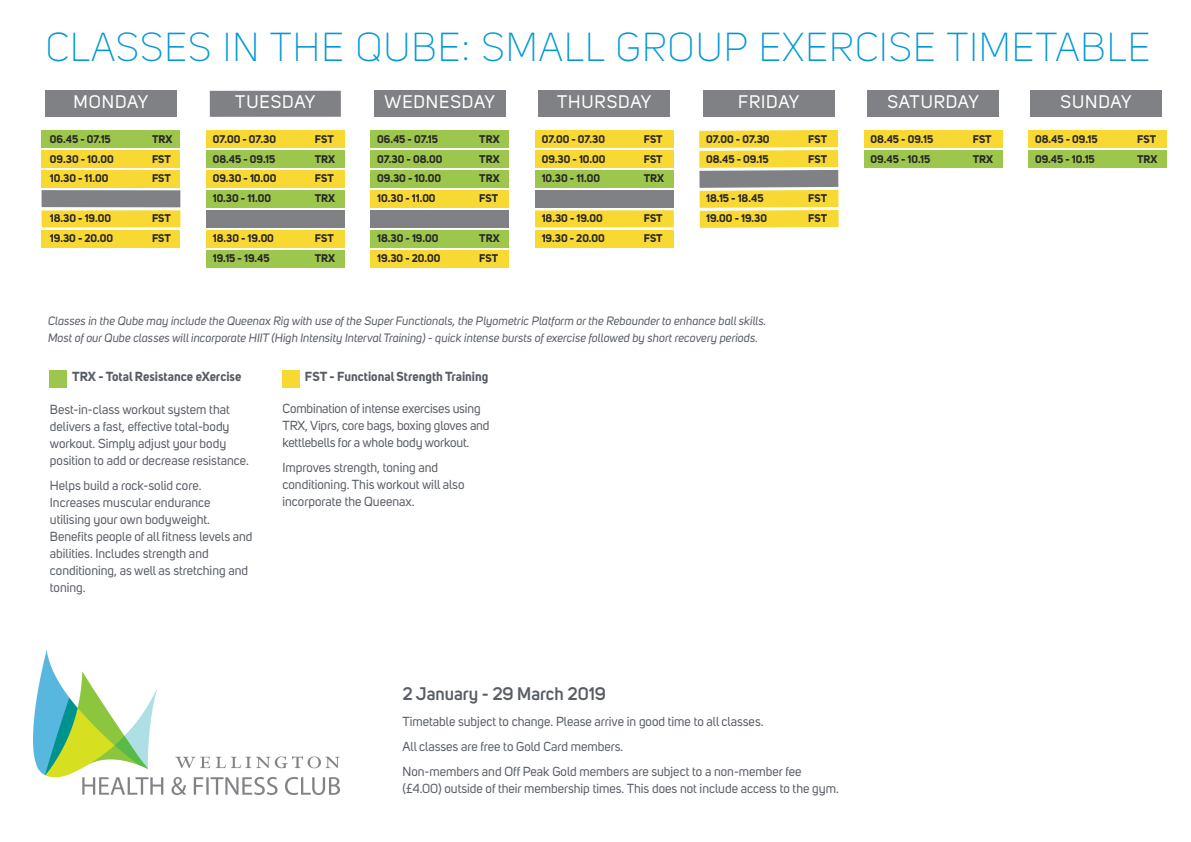
<style>
.page{position:relative;width:1191px;height:842px;background:#fff}
.page>*{position:absolute;margin:0;border:0;box-sizing:border-box;transform-origin:0 0}
.t1{font:300 40px "Uni Sans";letter-spacing:.025em;color:#0098d7}
.t2{font:18px "Uni Sans";letter-spacing:.05em;color:#fff}
.t3{font:600 18px "Uni Sans";color:#585d65}
.t4{font:13px/17px "Uni Sans";color:#585d65}
.t5{font:700 13px "Uni Sans";color:#585d65}
.t6{font:italic 12px/16.4px "Uni Sans";color:#585d65}
.t7{font:700 11px "Uni Sans";color:#272526}
</style>
<div class="page">
<div style="left:42px;top:130px;width:138px;height:17px;background:#9dc64d"></div>
<div style="left:42px;top:150px;width:138px;height:17px;background:#f8d832"></div>
<div style="left:42px;top:170px;width:138px;height:17px;background:#f8d832"></div>
<div style="left:42px;top:190px;width:138px;height:17px;background:#7f8184"></div>
<div style="left:42px;top:210px;width:138px;height:18px;background:#f8d832"></div>
<div style="left:42px;top:230px;width:138px;height:17px;background:#f8d832"></div>
<div style="left:206px;top:130px;width:139px;height:17px;background:#f8d832"></div>
<div style="left:206px;top:150px;width:139px;height:17px;background:#9dc64d"></div>
<div style="left:206px;top:170px;width:139px;height:17px;background:#f8d832"></div>
<div style="left:206px;top:190px;width:139px;height:17px;background:#9dc64d"></div>
<div style="left:206px;top:210px;width:139px;height:17px;background:#7f8184"></div>
<div style="left:206px;top:230px;width:139px;height:17px;background:#f8d832"></div>
<div style="left:206px;top:250px;width:139px;height:17px;background:#9dc64d"></div>
<div style="left:370px;top:130px;width:139px;height:17px;background:#9dc64d"></div>
<div style="left:370px;top:150px;width:139px;height:17px;background:#9dc64d"></div>
<div style="left:370px;top:170px;width:139px;height:17px;background:#9dc64d"></div>
<div style="left:370px;top:190px;width:139px;height:17px;background:#f8d832"></div>
<div style="left:370px;top:211px;width:139px;height:17px;background:#7f8184"></div>
<div style="left:370px;top:230px;width:139px;height:17px;background:#9dc64d"></div>
<div style="left:370px;top:250px;width:139px;height:17px;background:#f8d832"></div>
<div style="left:535px;top:130px;width:138px;height:17px;background:#f8d832"></div>
<div style="left:535px;top:150px;width:138px;height:17px;background:#f8d832"></div>
<div style="left:535px;top:170px;width:138px;height:17px;background:#9dc64d"></div>
<div style="left:535px;top:190px;width:139px;height:17px;background:#7f8184"></div>
<div style="left:535px;top:210px;width:139px;height:17px;background:#f8d832"></div>
<div style="left:535px;top:230px;width:139px;height:17px;background:#f8d832"></div>
<svg style="left:699px;top:130px;width:139px;height:98px;background:#e3ce5b"></svg>
<div style="left:864px;top:130px;width:138px;height:17px;background:#f8d832"></div>
<div style="left:864px;top:150px;width:138px;height:17px;background:#9dc64d"></div>
<div style="left:1028px;top:130px;width:139px;height:17px;background:#f8d832"></div>
<div style="left:1028px;top:150px;width:139px;height:17px;background:#9dc64d"></div>
<div style="left:45px;top:91px;width:131px;height:26px;background:#7f8184"></div>
<div style="left:210px;top:91px;width:131px;height:26px;background:#7f8184"></div>
<div style="left:374px;top:91px;width:131px;height:26px;background:#7f8184"></div>
<div style="left:539px;top:91px;width:131px;height:26px;background:#7f8184"></div>
<div style="left:703px;top:91px;width:131px;height:26px;background:#7f8184"></div>
<div style="left:867px;top:91px;width:131px;height:26px;background:#7f8184"></div>
<div style="left:1030px;top:91px;width:131px;height:26px;background:#7f8184"></div>
<img style="left:34px;top:650px;width:306px;height:145px">
<div style="left:50px;top:370px;width:17px;height:18px;background:#9dc64d"></div>
<div style="left:282px;top:370px;width:17px;height:18px;background:#f8d832"></div>
<h1 class="t1" style="left:45px;top:25px;width:1106px">CLASSES IN THE QUBE: SMALL GROUP EXERCISE TIMETABLE</h1>
<h2 class="t2" style="left:74px;top:92px;width:76px">MONDAY</h2>
<p class="t7" style="left:50px;top:132px;width:62px">06.45 - 07.15</p>
<p class="t7" style="left:152px;top:132px;width:22px">TRX</p>
<p class="t7" style="left:50px;top:152px;width:65px">09.30 - 10.00</p>
<p class="t7" style="left:152px;top:152px;width:20px">FST</p>
<p class="t7" style="left:50px;top:172px;width:60px">10.30 - 11.00</p>
<p class="t7" style="left:152px;top:172px;width:20px">FST</p>
<p class="t7" style="left:50px;top:211px;width:63px">18.30 - 19.00</p>
<p class="t7" style="left:152px;top:211px;width:20px">FST</p>
<p class="t7" style="left:50px;top:231px;width:65px">19.30 - 20.00</p>
<p class="t7" style="left:152px;top:231px;width:20px">FST</p>
<h2 class="t2" style="left:235px;top:92px;width:81px">TUESDAY</h2>
<p class="t7" style="left:213px;top:132px;width:65px">07.00 - 07.30</p>
<p class="t7" style="left:315px;top:132px;width:20px">FST</p>
<p class="t7" style="left:213px;top:152px;width:64px">08.45 - 09.15</p>
<p class="t7" style="left:315px;top:152px;width:22px">TRX</p>
<p class="t7" style="left:213px;top:172px;width:65px">09.30 - 10.00</p>
<p class="t7" style="left:315px;top:172px;width:20px">FST</p>
<p class="t7" style="left:213px;top:191px;width:60px">10.30 - 11.00</p>
<p class="t7" style="left:315px;top:191px;width:22px">TRX</p>
<p class="t7" style="left:213px;top:231px;width:63px">18.30 - 19.00</p>
<p class="t7" style="left:315px;top:231px;width:20px">FST</p>
<p class="t7" style="left:213px;top:251px;width:58px">19.15 - 19.45</p>
<p class="t7" style="left:315px;top:251px;width:22px">TRX</p>
<h2 class="t2" style="left:384px;top:92px;width:112px">WEDNESDAY</h2>
<p class="t7" style="left:377px;top:132px;width:62px">06.45 - 07.15</p>
<p class="t7" style="left:479px;top:132px;width:22px">TRX</p>
<p class="t7" style="left:377px;top:152px;width:67px">07.30 - 08.00</p>
<p class="t7" style="left:479px;top:152px;width:22px">TRX</p>
<p class="t7" style="left:377px;top:172px;width:65px">09.30 - 10.00</p>
<p class="t7" style="left:479px;top:172px;width:22px">TRX</p>
<p class="t7" style="left:377px;top:191px;width:60px">10.30 - 11.00</p>
<p class="t7" style="left:479px;top:191px;width:20px">FST</p>
<p class="t7" style="left:377px;top:231px;width:63px">18.30 - 19.00</p>
<p class="t7" style="left:479px;top:231px;width:22px">TRX</p>
<p class="t7" style="left:377px;top:251px;width:65px">19.30 - 20.00</p>
<p class="t7" style="left:479px;top:251px;width:20px">FST</p>
<h2 class="t2" style="left:557px;top:92px;width:96px">THURSDAY</h2>
<p class="t7" style="left:542px;top:132px;width:65px">07.00 - 07.30</p>
<p class="t7" style="left:644px;top:132px;width:20px">FST</p>
<p class="t7" style="left:542px;top:152px;width:65px">09.30 - 10.00</p>
<p class="t7" style="left:644px;top:152px;width:20px">FST</p>
<p class="t7" style="left:542px;top:172px;width:60px">10.30 - 11.00</p>
<p class="t7" style="left:644px;top:172px;width:22px">TRX</p>
<p class="t7" style="left:542px;top:211px;width:63px">18.30 - 19.00</p>
<p class="t7" style="left:644px;top:211px;width:20px">FST</p>
<p class="t7" style="left:542px;top:231px;width:65px">19.30 - 20.00</p>
<p class="t7" style="left:644px;top:231px;width:20px">FST</p>
<h2 class="t2" style="left:738px;top:92px;width:63px">FRIDAY</h2>
<p class="t7" style="left:706px;top:132px;width:65px">07.00 - 07.30</p>
<p class="t7" style="left:808px;top:132px;width:20px">FST</p>
<p class="t7" style="left:706px;top:152px;width:64px">08.45 - 09.15</p>
<p class="t7" style="left:808px;top:152px;width:20px">FST</p>
<p class="t7" style="left:706px;top:191px;width:59px">18.15 - 18.45</p>
<p class="t7" style="left:808px;top:191px;width:20px">FST</p>
<p class="t7" style="left:706px;top:211px;width:62px">19.00 - 19.30</p>
<p class="t7" style="left:808px;top:211px;width:20px">FST</p>
<p class="t6" style="left:48px;top:313px;width:720px">Classes in the Qube may include the Queenax Rig with use of the Super Functionals, the Plyometric Platform or the Rebounder to enhance ball skills.<br>Most of our Qube classes will incorporate HIIT (High Intensity Interval Training) - quick intense bursts of exercise followed by short recovery periods.</p>
<p class="t5" style="left:72px;top:369px;width:171px">TRX - Total Resistance eXercise</p>
<p class="t4" style="left:50px;top:401px;width:200px">Best-in-class workout system that delivers a fast, effective total-body workout. Simply adjust your body position to add or decrease resistance.</p>
<p class="t4" style="left:50px;top:477px;width:204px">Helps build a rock-solid core.<br>Increases muscular endurance utilising your own bodyweight.<br>Benefits people of all fitness levels and abilities. Includes strength and conditioning, as well as stretching and toning.</p>
<p class="t5" style="left:305px;top:369px;width:185px">FST - Functional Strength Training</p>
<p class="t4" style="left:282px;top:400px;width:208px">Combination of intense exercises using<br>TRX, Viprs, core bags, boxing gloves and kettlebells for a whole body workout.</p>
<p class="t4" style="left:282px;top:459px;width:183px">Improves strength, toning and conditioning. This workout will also incorporate the Queenax.</p>
<h2 class="t2" style="left:887px;top:92px;width:93px">SATURDAY</h2>
<p class="t7" style="left:870px;top:132px;width:64px">08.45 - 09.15</p>
<p class="t7" style="left:972px;top:132px;width:20px">FST</p>
<p class="t7" style="left:870px;top:152px;width:61px">09.45 - 10.15</p>
<p class="t7" style="left:972px;top:152px;width:22px">TRX</p>
<h2 class="t3" style="left:402px;top:680px;width:205px">2 January - 29 March 2019</h2>
<p class="t4" style="left:402px;top:709px;width:400px;line-height:25px">Timetable subject to change. Please arrive in good time to all classes.<br>All classes are free to Gold Card members.<br>Non-members and Off Peak Gold members are subject to a non-member fee</p>
<p class="t4" style="left:402px;top:780px;width:438px">(£4.00) outside of their membership times. This does not include access to the gym.</p>
<h2 class="t2" style="left:1060px;top:92px;width:72px">SUNDAY</h2>
<p class="t7" style="left:1035px;top:132px;width:64px">08.45 - 09.15</p>
<p class="t7" style="left:1137px;top:132px;width:20px">FST</p>
<p class="t7" style="left:1035px;top:152px;width:61px">09.45 - 10.15</p>
<p class="t7" style="left:1137px;top:152px;width:22px">TRX</p>
</div>
